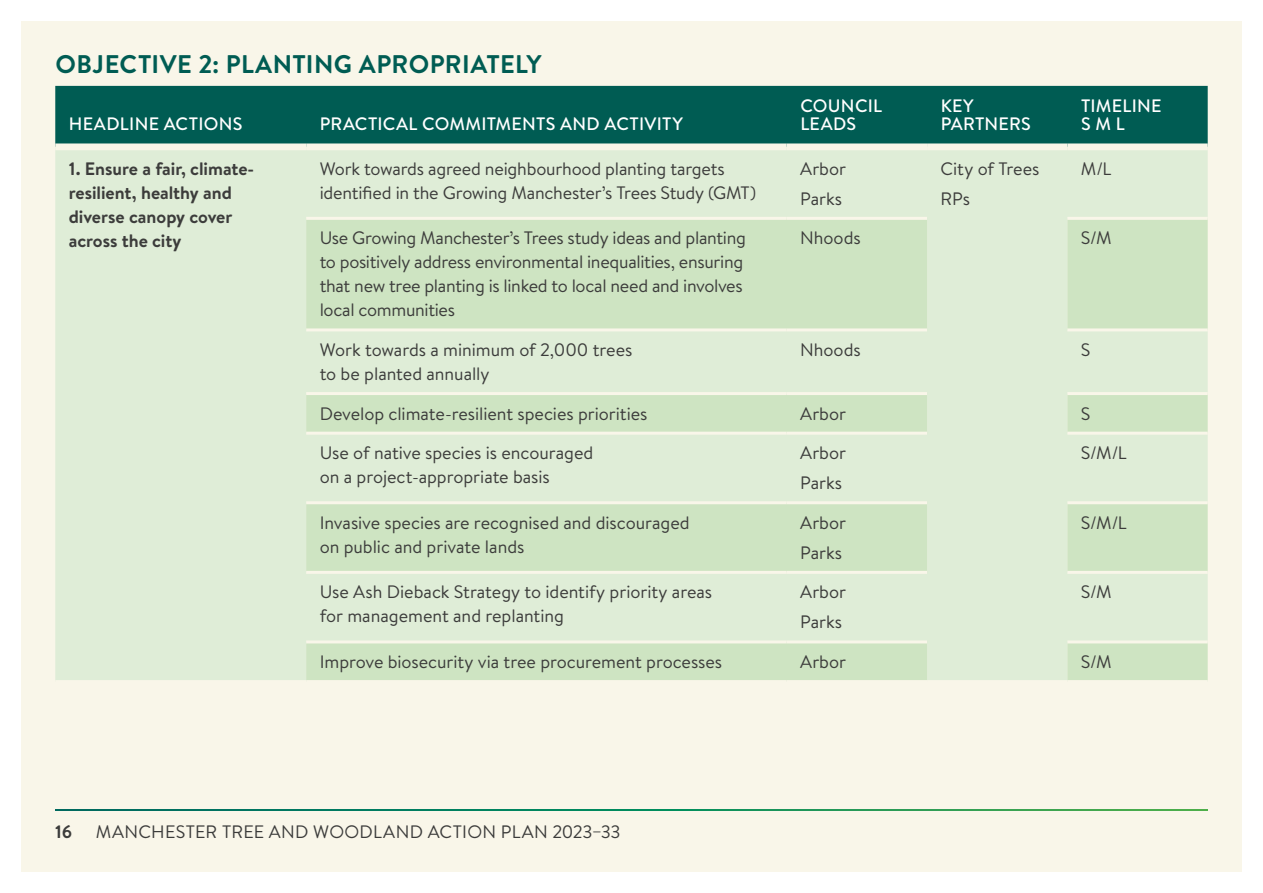
<style>
.page{position:relative;width:1263px;height:893px;background:#fff}
.page>*{position:absolute;margin:0;border:0;box-sizing:border-box;transform-origin:0 0}
.t1{font:700 25.5px "Brandon Text";letter-spacing:.015em;color:#005c53}
.Table_Body{font:18px/24px "Brandon Text";letter-spacing:-.005em;color:#3c3c3b}
.Table_Heading{font:500 18px/18px "Brandon Text";letter-spacing:.015em;color:#fff}
.Table_Body-2{font:700 18px/24px "Brandon Text";letter-spacing:-.005em;color:#3c3c3b}
.Table_Body-3{font:18px "Brandon Text";letter-spacing:.02em;color:#3c3c3b}
</style>
<div class="page">
<div style="left:21px;top:21px;width:1221px;height:851px;background:#f9f6e9"></div>
<svg style="left:55px;top:809px;width:1153px;height:2px;background:#158b59"></svg>
<div style="left:55px;top:86px;width:1153px;height:57px;background:#005c53"></div>
<div style="left:55px;top:150px;width:1153px;height:530px;background:#dfedd7"></div>
<svg style="left:306px;top:218px;width:902px;height:462px;background:#d7e8cd"></svg>
<hr style="left:306px;top:217px;width:481px;height:3px;background:#f9f6e9">
<hr style="left:787px;top:217px;width:140px;height:3px;background:#f9f6e9">
<hr style="left:1067px;top:217px;width:141px;height:3px;background:#f9f6e9">
<hr style="left:306px;top:328px;width:481px;height:3px;background:#f9f6e9">
<hr style="left:787px;top:328px;width:140px;height:3px;background:#f9f6e9">
<hr style="left:1067px;top:328px;width:141px;height:3px;background:#f9f6e9">
<hr style="left:306px;top:392px;width:481px;height:3px;background:#f9f6e9">
<hr style="left:787px;top:392px;width:140px;height:3px;background:#f9f6e9">
<hr style="left:1067px;top:392px;width:141px;height:3px;background:#f9f6e9">
<hr style="left:306px;top:432px;width:481px;height:3px;background:#f9f6e9">
<hr style="left:787px;top:432px;width:140px;height:3px;background:#f9f6e9">
<hr style="left:1067px;top:432px;width:141px;height:3px;background:#f9f6e9">
<hr style="left:306px;top:501px;width:481px;height:3px;background:#f9f6e9">
<hr style="left:787px;top:501px;width:140px;height:3px;background:#f9f6e9">
<hr style="left:1067px;top:501px;width:141px;height:3px;background:#f9f6e9">
<hr style="left:306px;top:571px;width:481px;height:3px;background:#f9f6e9">
<hr style="left:787px;top:571px;width:140px;height:3px;background:#f9f6e9">
<hr style="left:1067px;top:571px;width:141px;height:3px;background:#f9f6e9">
<hr style="left:306px;top:640px;width:481px;height:3px;background:#f9f6e9">
<hr style="left:787px;top:640px;width:140px;height:3px;background:#f9f6e9">
<hr style="left:1067px;top:640px;width:141px;height:3px;background:#f9f6e9">
<h3 class="t1" style="left:55px;top:47px;width:488px">OBJECTIVE 2: PLANTING APROPRIATELY</h3>
<p class="Table_Heading" style="left:69px;top:114px;width:175px">HEADLINE ACTIONS</p>
<p class="Table_Heading" style="left:320px;top:114px;width:365px">PRACTICAL COMMITMENTS AND ACTIVITY</p>
<p class="Table_Heading" style="left:800px;top:96px;width:83px">COUNCIL<br>LEADS</p>
<p class="Table_Heading" style="left:941px;top:96px;width:92px">KEY<br>PARTNERS</p>
<p class="Table_Heading" style="left:1081px;top:96px;width:82px">TIMELINE<br>S M L</p>
<p class="Table_Body-2" style="left:69px;top:156px;width:187px">1. Ensure a fair, climate&shy;resilient, healthy and diverse canopy cover across the city</p>
<p class="Table_Body" style="left:320px;top:156px;width:438px">Work towards agreed neighbourhood planting targets identified in the Growing Manchester’s Trees Study (GMT)</p>
<p class="Table_Body" style="left:800px;top:156px;width:47px">Arbor</p>
<p class="Table_Body" style="left:940px;top:156px;width:100px">City of Trees</p>
<p class="Table_Body" style="left:940px;top:186px;width:31px">RPs</p>
<p class="Table_Body" style="left:1081px;top:156px;width:32px">M/L</p>
<p class="Table_Body" style="left:800px;top:186px;width:44px">Parks</p>
<p class="Table_Body" style="left:320px;top:226px;width:428px">Use Growing Manchester’s Trees study ideas and planting to positively address environmental inequalities, ensuring that new tree planting is linked to local need and involves local communities</p>
<p class="Table_Body" style="left:800px;top:226px;width:62px">Nhoods</p>
<p class="Table_Body" style="left:1081px;top:226px;width:32px">S/M</p>
<p class="Table_Body" style="left:320px;top:337px;width:314px">Work towards a minimum of 2,000 trees to be planted annually</p>
<p class="Table_Body" style="left:800px;top:337px;width:62px">Nhoods</p>
<p class="Table_Body" style="left:1081px;top:337px;width:11px">S</p>
<p class="Table_Body" style="left:320px;top:401px;width:329px">Develop climate-resilient species priorities</p>
<p class="Table_Body" style="left:800px;top:401px;width:47px">Arbor</p>
<p class="Table_Body" style="left:1081px;top:401px;width:11px">S</p>
<p class="Table_Body" style="left:320px;top:440px;width:275px">Use of native species is encouraged on a project-appropriate basis</p>
<p class="Table_Body" style="left:800px;top:440px;width:47px">Arbor</p>
<p class="Table_Body" style="left:1081px;top:440px;width:47px">S/M/L</p>
<p class="Table_Body" style="left:800px;top:470px;width:44px">Parks</p>
<p class="Table_Body" style="left:320px;top:510px;width:372px">Invasive species are recognised and discouraged on public and private lands</p>
<p class="Table_Body" style="left:800px;top:510px;width:47px">Arbor</p>
<p class="Table_Body" style="left:800px;top:540px;width:44px">Parks</p>
<p class="Table_Body" style="left:320px;top:580px;width:394px">Use Ash Dieback Strategy to identify priority areas for management and replanting</p>
<p class="Table_Body" style="left:800px;top:580px;width:47px">Arbor</p>
<p class="Table_Body" style="left:800px;top:610px;width:44px">Parks</p>
<p class="Table_Body" style="left:1081px;top:510px;width:47px">S/M/L</p>
<p class="Table_Body" style="left:1081px;top:580px;width:32px">S/M</p>
<p class="Table_Body" style="left:320px;top:649px;width:404px">Improve biosecurity via tree procurement processes</p>
<p class="Table_Body" style="left:800px;top:649px;width:47px">Arbor</p>
<p class="Table_Body" style="left:1081px;top:649px;width:32px">S/M</p>
<p class="Table_Body-2" style="left:55px;top:819px;width:18px">16</p>
<p class="Table_Body-3" style="left:96px;top:819px;width:526px">MANCHESTER TREE AND WOODLAND ACTION PLAN 2023–33</p>
</div>
